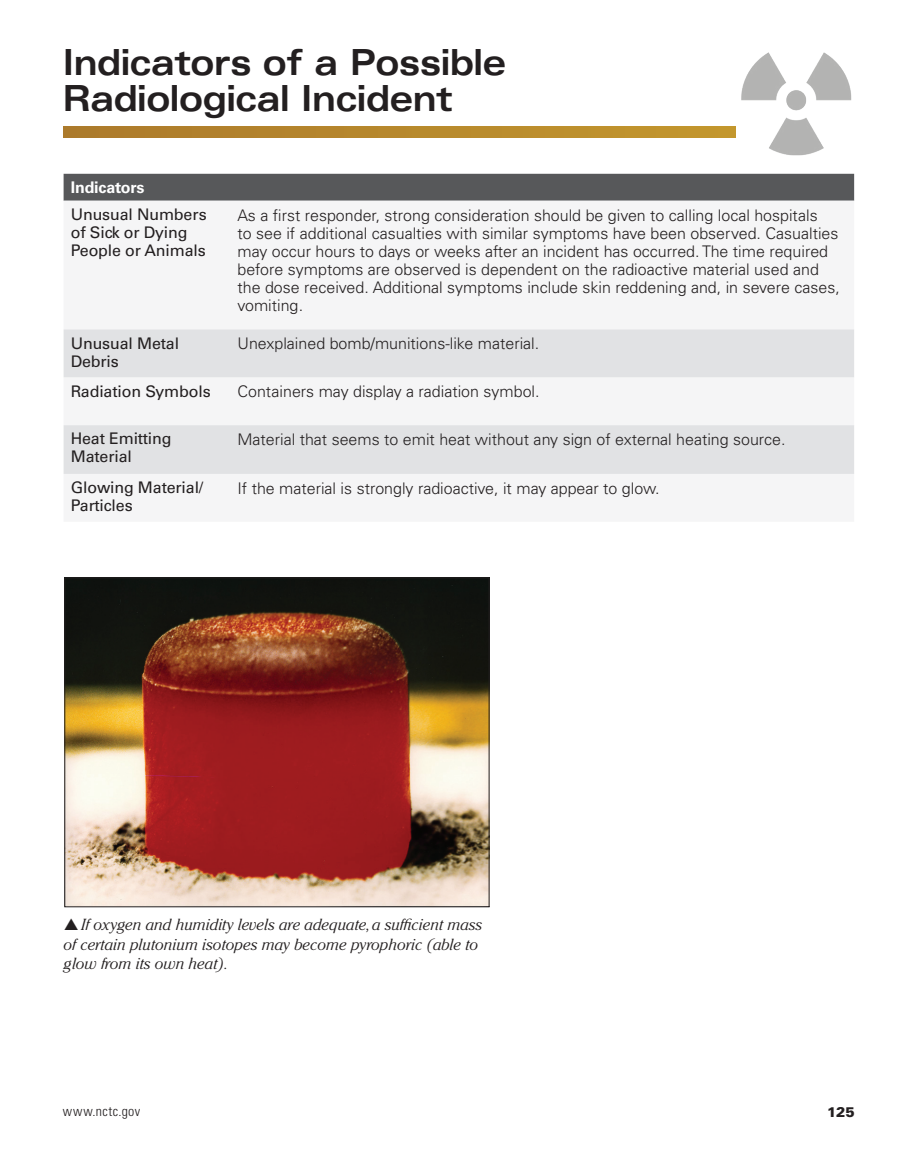
<style>
.page{position:relative;width:905px;height:1156px;background:#fff}
.page>*{position:absolute;margin:0;border:0;box-sizing:border-box;transform-origin:0 0}
.t1{font:700 expanded 36px/36px "Univers";letter-spacing:-.015em;color:#231f20;scale:.9 1}
.t2{font:300 16px/18px "Univers";color:#231f20}
.t3{font:italic 300 16px/19.2px "Cheltenham";color:#231f20}
.t4{font:16px/18px "Univers";letter-spacing:-.01em;color:#231f20}
.t5{font:700 16px "Univers";letter-spacing:-.01em;color:#fff}
.t6{font:300 condensed 14px "Univers";letter-spacing:.03em;color:#231f20}
.t7{font:900 14px "Univers";color:#231f20}
</style>
<div class="page">
<svg style="left:64px;top:126px;width:672px;height:11px;background:#b7882c"></svg>
<img style="left:741px;top:52px;width:111px;height:104px">
<div style="left:64px;top:174px;width:790px;height:27px;background:#57585a"></div>
<svg style="left:64px;top:329px;width:790px;height:145px;fill:#e1e2e4"></svg>
<img style="left:66px;top:579px;width:421px;height:326px">
<div style="left:64px;top:577px;width:425px;height:330px;border:1px solid #231f20"></div>
<h1 class="t1" style="left:62px;top:44px;width:495px">Indicators of a Possible<br>Radiological Incident</h1>
<p class="t5" style="left:71px;top:178px;width:75px">Indicators</p>
<p class="t4" style="left:71px;top:205px;width:137px">Unusual Numbers of Sick or Dying<br>People or Animals</p>
<p class="t2" style="left:237px;top:206px;width:604px">As a first responder, strong consideration should be given to calling local hospitals<br>to see if additional casualties with similar symptoms have been observed. Casualties may occur hours to days or weeks after an incident has occurred. The time required before symptoms are observed is dependent on the radioactive material used and the dose received. Additional symptoms include skin reddening and, in severe cases, vomiting.</p>
<p class="t4" style="left:71px;top:334px;width:110px">Unusual Metal<br>Debris</p>
<p class="t2" style="left:237px;top:335px;width:303px">Unexplained bomb/munitions-like material.</p>
<p class="t4" style="left:71px;top:382px;width:141px">Radiation Symbols</p>
<p class="t2" style="left:237px;top:383px;width:303px">Containers may display a radiation symbol.</p>
<p class="t4" style="left:71px;top:430px;width:102px">Heat Emitting<br>Material</p>
<p class="t2" style="left:237px;top:430px;width:549px">Material that seems to emit heat without any sign of external heating source.</p>
<p class="t4" style="left:71px;top:478px;width:134px">Glowing Material/<br>Particles</p>
<p class="t2" style="left:237px;top:479px;width:423px">If the material is strongly radioactive, it may appear to glow.</p>
<p class="t3" style="left:64px;top:915px;width:420px;text-indent:18px">If oxygen and humidity levels are adequate, a sufficient mass of certain plutonium isotopes may become pyrophoric (able to glow from its own heat).</p>
<p class="t6" style="left:63px;top:1103px;width:79px">www.nctc.gov</p>
<p class="t7" style="left:827px;top:1103px;width:29px">125</p>
</div>
